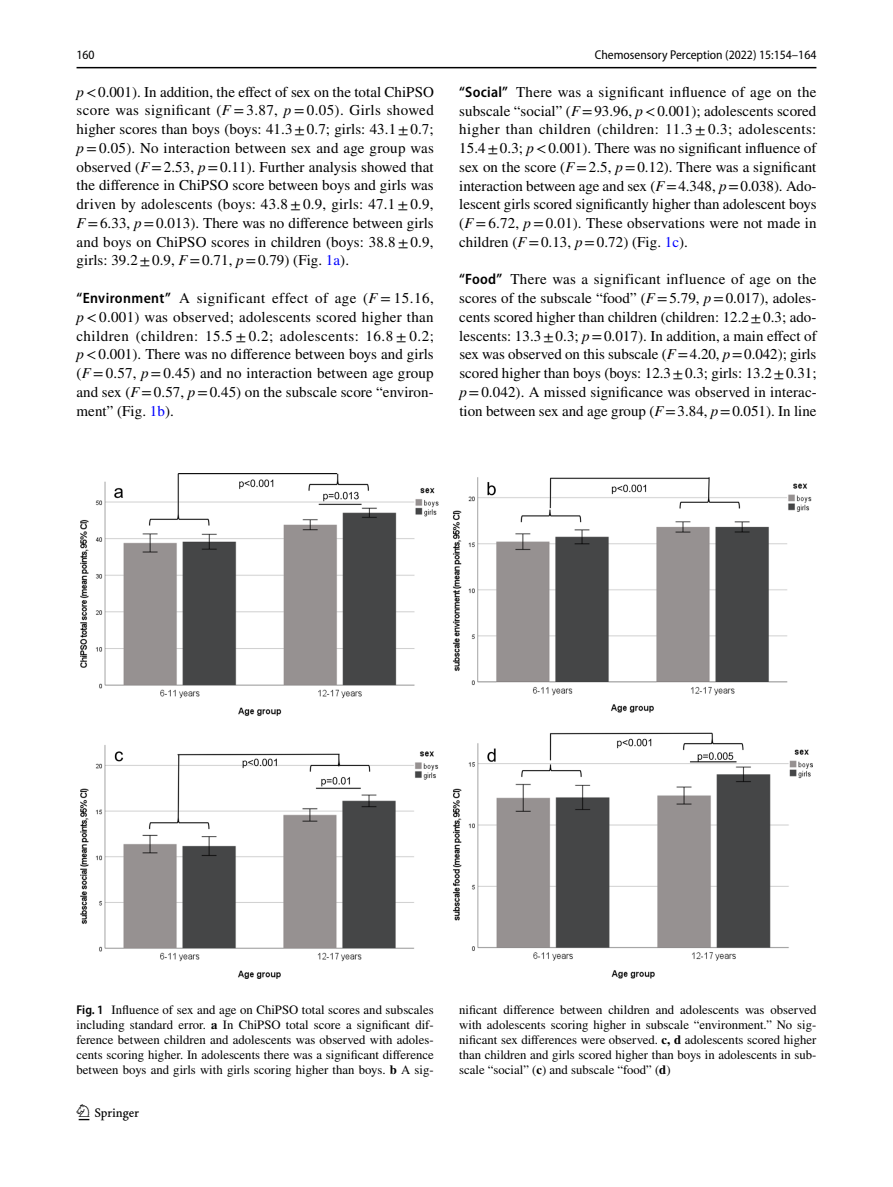
<style>
.page{position:relative;width:893px;height:1187px;background:#fff}
.page>*{position:absolute;margin:0;border:0;box-sizing:border-box;transform-origin:0 0}
.t1{font:22.5px "Springnew Regular 3";color:#000}
.t2{font:15px/18.8px "STIX";letter-spacing:.005em;color:#000;text-align:justify}
.t3{font:12.75px/15px "STIX";color:#000;text-align:justify}
.t4{font:semi-condensed 12.75px "Myriad Pro";color:#000}
.s1{font-style:italic}
.s2{color:#00f}
.s3{font-family:"Myriad Pro";font-weight:600;font-stretch:semi-condensed}
.s4{font-weight:700}
</style>
<div class="page">
<hr style="left:77px;top:67px;width:739px;height:1px;background:#000">
<img style="left:81px;top:473px;width:731px;height:505px">
<p class="t4" style="left:77px;top:48px;width:20px">160</p>
<p class="t4" style="left:595px;top:48px;width:223px">Chemosensory Perception (2022) 15:154–164</p>
<p class="t2" style="left:77px;top:83px;width:359px"><span class="s1">p</span>&lt;0.001). In addition, the effect of sex on the total ChiPSO score was significant (<span class="s1">F</span>= 3.87, <span class="s1">p</span> = 0.05). Girls showed higher scores than boys (boys: 41.3±0.7; girls: 43.1±0.7; <span class="s1">p</span>=0.05). No interaction between sex and age group was observed (<span class="s1">F</span>=2.53, <span class="s1">p</span>=0.11). Further analysis showed that the difference in ChiPSO score between boys and girls was driven by adolescents (boys: 43.8±0.9, girls: 47.1±0.9, <span class="s1">F</span>=6.33, <span class="s1">p</span>=0.013). There was no difference between girls and boys on ChiPSO scores in children (boys: 38.8±0.9, girls: 39.2±0.9, <span class="s1">F</span>=0.71, <span class="s1">p</span>=0.79) (Fig. <span class="s2">1a</span>).</p>
<p class="t2" style="left:77px;top:289px;width:359px"><span class="s3">“Environment”</span> A significant effect of age (<span class="s1">F</span> = 15.16, <span class="s1">p</span>&lt;0.001) was observed; adolescents scored higher than children (children: 15.5 ± 0.2; adolescents: 16.8 ± 0.2; <span class="s1">p</span>&lt;0.001). There was no difference between boys and girls (<span class="s1">F</span>=0.57, <span class="s1">p</span>=0.45) and no interaction between age group and sex (<span class="s1">F</span>=0.57, <span class="s1">p</span>=0.45) on the subscale score “environ&shy;ment” (Fig. <span class="s2">1b</span>).</p>
<p class="t2" style="left:459px;top:83px;width:359px"><span class="s3">“Social”</span> There was a significant influence of age on the subscale “social” (<span class="s1">F</span>=93.96, <span class="s1">p</span>&lt;0.001); adolescents scored higher than children (children: 11.3 ± 0.3; adolescents:<br>15.4±0.3; <span class="s1">p</span>&lt;0.001). There was no significant influence of sex on the score (<span class="s1">F</span>=2.5, <span class="s1">p</span>=0.12). There was a significant interaction between age and sex (<span class="s1">F</span>=4.348, <span class="s1">p</span>=0.038). Ado&shy;lescent girls scored significantly higher than adolescent boys (<span class="s1">F</span>=6.72, <span class="s1">p</span>=0.01). These observations were not made in children (<span class="s1">F</span>=0.13, <span class="s1">p</span>=0.72) (Fig. <span class="s2">1c</span>).</p>
<p class="t2" style="left:459px;top:271px;width:359px"><span class="s3">“Food”</span> There was a significant influence of age on the scores of the subscale “food” (<span class="s1">F</span>=5.79, <span class="s1">p</span>=0.017), adoles&shy;cents scored higher than children (children: 12.2±0.3; ado&shy;lescents: 13.3±0.3; <span class="s1">p</span>=0.017). In addition, a main effect of sex was observed on this subscale (<span class="s1">F</span>=4.20, <span class="s1">p</span>=0.042); girls scored higher than boys (boys: 12.3±0.3; girls: 13.2±0.31; <span class="s1">p</span>=0.042). A missed significance was observed in interac&shy;tion between sex and age group (<span class="s1">F</span>=3.84, <span class="s1">p</span>=0.051). In line</p>
<p class="t3" style="left:77px;top:1002px;width:359px"><span class="s3">Fig. 1</span> Influence of sex and age on ChiPSO total scores and subscales including standard error. <span class="s4">a</span> In ChiPSO total score a significant dif&shy;ference between children and adolescents was observed with adoles&shy;cents scoring higher. In adolescents there was a significant difference between boys and girls with girls scoring higher than boys. <span class="s4">b</span> A sig-</p>
<p class="t3" style="left:459px;top:1002px;width:359px">nificant difference between children and adolescents was observed with adolescents scoring higher in subscale “environment.” No sig&shy;nificant sex differences were observed. <span class="s4">c, d</span> adolescents scored higher than children and girls scored higher than boys in adolescents in sub&shy;scale “social” (<span class="s4">c</span>) and subscale “food” (<span class="s4">d</span>)</p>
<h1 class="t1" style="left:79px;top:1104px;width:62px">1 3</h1>
</div>
